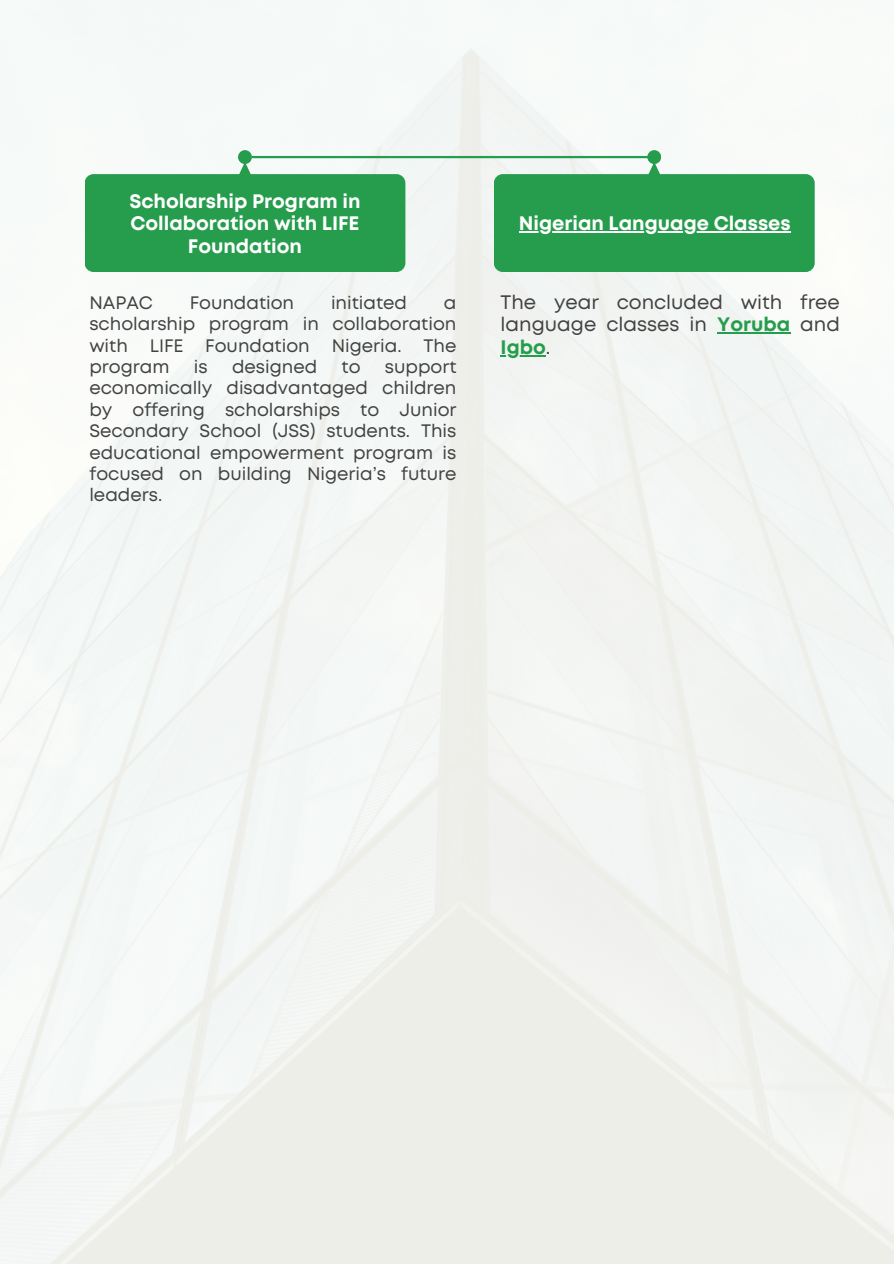
<style>
.page{position:relative;width:894px;height:1264px;background:#fff}
.page>*{position:absolute;margin:0;border:0;box-sizing:border-box;transform-origin:0 0}
.t1{font:700 19.5px/22.5px "Mont";color:#fff;text-align:center}
.t2{font:19.5px/22.5px "Mont";color:#424242;text-align:justify}
.t3{font:18px/21.3px "Mont";color:#424242;text-align:justify}
.s1{font-weight:700;color:#269d4d}
</style>
<div class="page">
<img style="left:0;top:0;width:893px;height:1263px">
<hr style="left:717px;top:332px;width:73px;height:1px;background:#269d4d">
<hr style="left:500px;top:355px;width:45px;height:1px;background:#269d4d">
<hr style="left:252px;top:156px;width:402px;height:2px;background:#269d4d">
<div style="left:238px;top:150px;width:14px;height:14px;background:#269d4d;border-radius:50%"></div>
<svg style="left:238px;top:162px;width:14px;height:12px"></svg>
<div style="left:647px;top:150px;width:14px;height:14px;background:#269d4d;border-radius:50%"></div>
<div style="left:493px;top:174px;width:321px;height:98px;background:#269d4d;border-radius:9px"></div>
<hr style="left:518px;top:231px;width:272px;height:1px;background:#fff">
<svg style="left:647px;top:162px;width:14px;height:13px"></svg>
<div style="left:84px;top:174px;width:321px;height:98px;background:#269d4d;border-radius:9px"></div>
<p class="t1" style="left:129px;top:191px;width:232px">Scholarship Program in<br>Collaboration with LIFE<br>Foundation</p>
<p class="t3" style="left:89px;top:293px;width:65px">NAPAC</p>
<p class="t3" style="left:190px;top:293px;width:106px">Foundation</p>
<p class="t3" style="left:331px;top:293px;width:78px">initiated</p>
<p class="t3" style="left:89px;top:293px;width:368px;text-indent:354px">a scholarship program in collaboration with LIFE Foundation Nigeria. The program</p>
<p class="t3" style="left:194px;top:357px;width:15px">is</p>
<p class="t3" style="left:232px;top:357px;width:87px">designed</p>
<p class="t3" style="left:341px;top:357px;width:20px">to</p>
<p class="t3" style="left:89px;top:357px;width:368px;text-indent:295px">support economically disadvantaged children by offering scholarships to Junior Secondary School (JSS) students. This educational empowerment program is focused on building Nigeria’s future leaders.</p>
<p class="t1" style="left:518px;top:213px;width:273px">Nigerian Language Classes</p>
<p class="t2" style="left:500px;top:292px;width:341px">The year concluded with free language classes in <span class="s1">Yoruba</span> and <span class="s1">Igbo</span>.</p>
</div>
